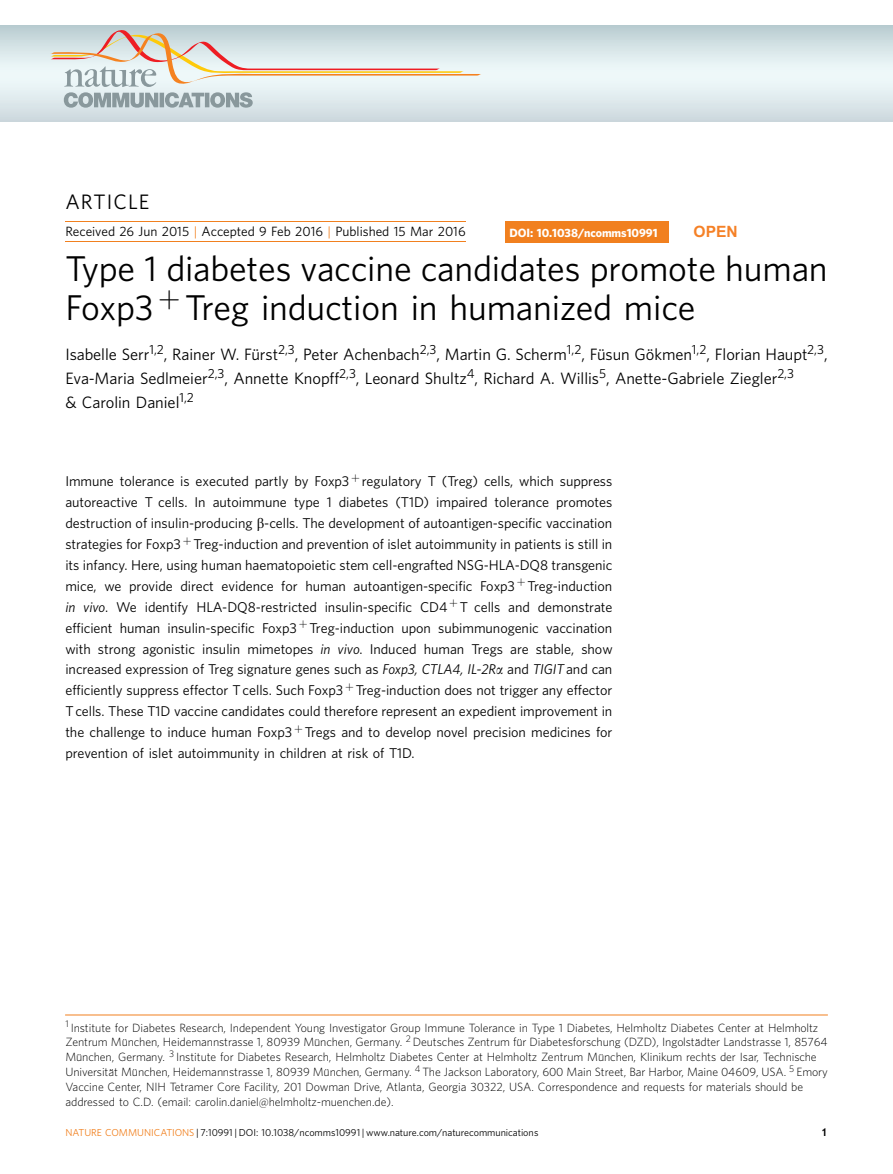
<style>
.page{position:relative;width:893px;height:1174px;background:#fff}
.page>*{position:absolute;margin:0;border:0;box-sizing:border-box;transform-origin:0 0}
.t1{font:35.85px/38.8px "Adv O Tea 1 a 7398";color:#000}
.t2{font:20.85px "Adv O Tea 1 a 7398";letter-spacing:.055em;color:#000}
.t3{font:16.5px/23.9px "Adv O Tea 1 a 7398";color:#000}
.t4{font:700 15.6px "Arial";color:#f58127}
.t5{font:14.25px/20.9px "Adv O Tea 1 a 7398";color:#000;text-align:justify}
.t6{font:13.5px "Adv O Tea 1 a 7398";color:#000}
.t7{font:12px/15px "Adv O Tf 23 bb 480";color:#000}
.t8{font:12px "Adv O Tcb 88 df 00";color:#fff}
.t9{font:10.8px "Adv T Tda 6 f 6 cb 8.B";color:#000}
.t10{font:10.05px "Adv O Tea 1 a 7398";color:#000}
.s1{color:#f1801f}
.s2{font-family:"Adv Pi 1"}
.s3{font-family:"Adv OT9 bd 21 c 25.I"}
.s4{font-family:"Adv Pi 2"}
</style>
<div class="page">
<hr style="left:65px;top:221px;width:401px;height:1px;background:#f1801f">
<hr style="left:65px;top:242px;width:401px;height:1px;background:#f1801f">
<div style="left:505px;top:222px;width:164px;height:21px;background:#f1801f"></div>
<hr style="left:65px;top:1015px;width:763px;height:1px;background:#f1801f">
<svg style="left:0;top:26px;width:893px;height:96px;background:#d8e5e8"></svg>
<svg style="left:50px;top:30px;width:431px;height:78px;background:#d8dad6"></svg>
<h2 class="t2" style="left:65px;top:194px;width:85px">ARTICLE</h2>
<p class="t6" style="left:65px;top:226px;width:402px">Received 26 Jun 2015 <span class="s1">|</span> Accepted 9 Feb 2016 <span class="s1">|</span> Published 15 Mar 2016</p>
<h1 class="t1" style="left:65px;top:252px;width:764px">Type 1 diabetes vaccine candidates promote human<br>Foxp3 <sup>þ</sup> Treg induction in humanized mice</h1>
<p class="t3" style="left:65px;top:344px;width:764px">Isabelle Serr<sup>1,2</sup>, Rainer W. Fu¨rst<sup>2,3</sup>, Peter Achenbach<sup>2,3</sup>, Martin G. Scherm<sup>1,2</sup>, Fu¨sun Go¨kmen<sup>1,2</sup>, Florian Haupt<sup>2,3</sup>,<br>Eva-Maria Sedlmeier<sup>2,3</sup>, Annette Knopff<sup>2,3</sup>, Leonard Shultz<sup>4</sup>, Richard A. Willis<sup>5</sup>, Anette-Gabriele Ziegler<sup>2,3<br></sup>&amp; Carolin Daniel<sup>1,2</sup></p>
<p class="t8" style="left:509px;top:228px;width:150px">DOI: 10.1038/ncomms10991</p>
<p class="t4" style="left:693px;top:222px;width:46px">OPEN</p>
<p class="t5" style="left:65px;top:472px;width:549px">Immune tolerance is executed partly by Foxp3 <sup>þ</sup> regulatory T (Treg) cells, which suppress autoreactive T cells. In autoimmune type 1 diabetes (T1D) impaired tolerance promotes destruction of insulin-producing <span class="s2">b</span>-cells. The development of autoantigen-specific vaccination strategies for Foxp3 <sup>þ</sup> Treg-induction and prevention of islet autoimmunity in patients is still in its infancy. Here, using human haematopoietic stem cell-engrafted NSG-HLA-DQ8 transgenic mice, we provide direct evidence for human autoantigen-specific Foxp3 <sup>þ</sup> Treg-induction <span class="s3">in vivo</span>. We identify HLA-DQ8-restricted insulin-specific CD4 <sup>þ</sup> T cells and demonstrate efficient human insulin-specific Foxp3 <sup>þ</sup> Treg-induction upon subimmunogenic vaccination with strong agonistic insulin mimetopes <span class="s3">in vivo</span>. Induced human Tregs are stable, show increased expression of Treg signature genes such as <span class="s3">Foxp3, CTLA4, IL-2R</span><span class="s4">a</span> and <span class="s3">TIGIT</span> and can efficiently suppress effector T cells. Such Foxp3 <sup>þ</sup> Treg-induction does not trigger any effector T cells. These T1D vaccine candidates could therefore represent an expedient improvement in the challenge to induce human Foxp3 <sup>þ</sup> Tregs and to develop novel precision medicines for prevention of islet autoimmunity in children at risk of T1D.</p>
<p class="t7" style="left:65px;top:1020px;width:764px"><sup>1</sup> Institute for Diabetes Research, Independent Young Investigator Group Immune Tolerance in Type 1 Diabetes, Helmholtz Diabetes Center at Helmholtz Zentrum Mu¨nchen, Heidemannstrasse 1, 80939 Mu¨nchen, Germany. <sup>2</sup> Deutsches Zentrum fu¨r Diabetesforschung (DZD), Ingolsta¨dter Landstrasse 1, 85764<br>Mu¨nchen, Germany. <sup>3</sup> Institute for Diabetes Research, Helmholtz Diabetes Center at Helmholtz Zentrum Mu¨nchen, Klinikum rechts der Isar, Technische Universita¨t Mu¨nchen, Heidemannstrasse 1, 80939 Mu¨nchen, Germany. <sup>4</sup> The Jackson Laboratory, 600 Main Street, Bar Harbor, Maine 04609, USA. <sup>5</sup> Emory Vaccine Center, NIH Tetramer Core Facility, 201 Dowman Drive, Atlanta, Georgia 30322, USA. Correspondence and requests for materials should be addressed to C.D. (email: carolin.daniel@helmholtz-muenchen.de).</p>
<p class="t10" style="left:65px;top:1128px;width:475px"><span class="s1">NATURE COMMUNICATIONS</span> | 7:10991 | DOI: 10.1038/ncomms10991 | www.nature.com/naturecommunications</p>
<p class="t9" style="left:821px;top:1128px;width:8px">1</p>
</div>
